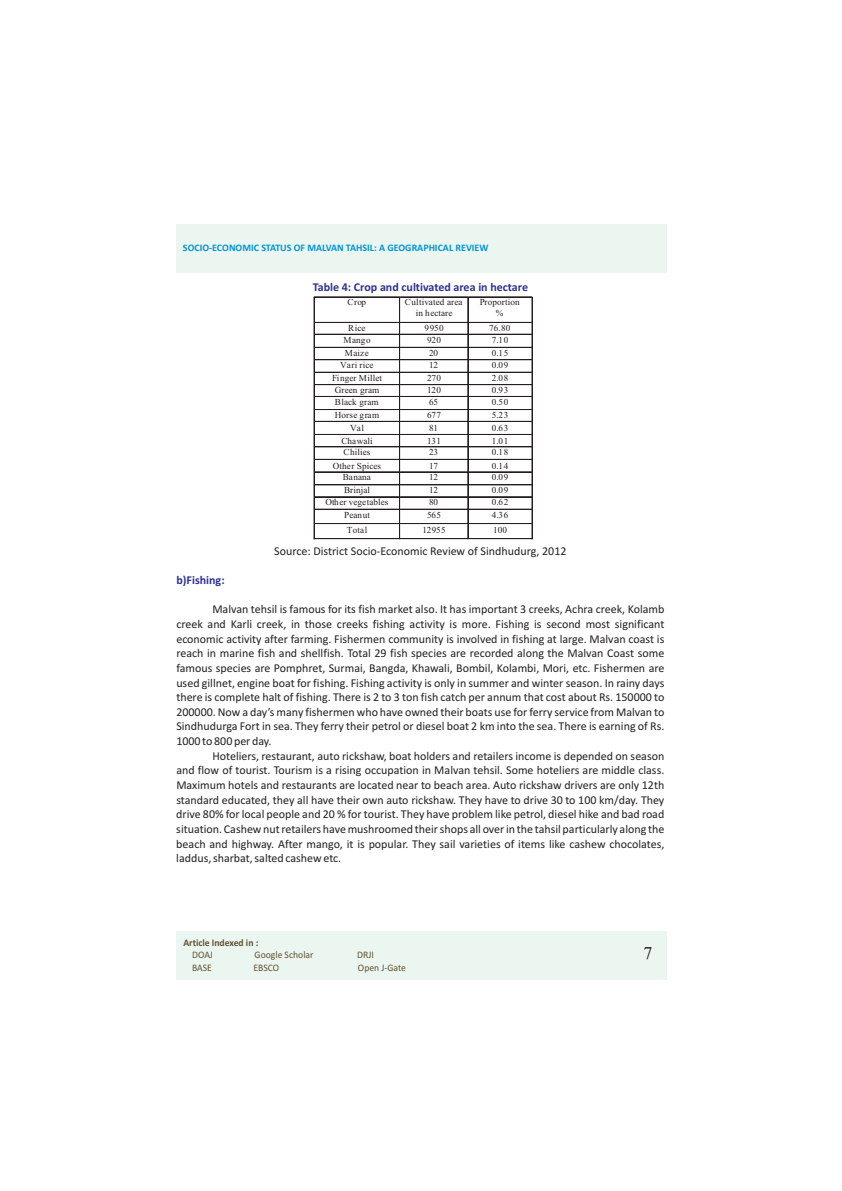
<style>
.page{position:relative;width:842px;height:1191px;background:#fff}
.page>*{position:absolute;margin:0;border:0;box-sizing:border-box;transform-origin:0 0}
.t1{font:18px "Times New Roman";color:#231f20}
.t2{font:12px/14.6px "Calibri";color:#231f20;text-align:justify}
.t3{font:700 12px "Calibri";color:#2e3092}
.t4{font:700 10px "Calibri";color:#0095d9}
.t5{font:10px "Calibri";color:#605230}
.t6{font:700 10px "Calibri";color:#605230}
.t7{font:9.2px/10.5px "Times New Roman";letter-spacing:.015em;color:#231f20;text-align:center}
</style>
<div class="page">
<div style="left:176px;top:931px;width:491px;height:48px;background:#ecf6f1"></div>
<div style="left:176px;top:224px;width:491px;height:48px;background:#ecf6f1"></div>
<hr style="left:314px;top:297px;width:86px;height:1px;background:#231f20">
<hr style="left:400px;top:297px;width:68px;height:1px;background:#231f20">
<hr style="left:468px;top:297px;width:64px;height:1px;background:#231f20">
<hr style="left:314px;top:322px;width:86px;height:1px;background:#231f20">
<hr style="left:400px;top:322px;width:68px;height:1px;background:#231f20">
<hr style="left:468px;top:322px;width:64px;height:1px;background:#231f20">
<hr style="left:314px;top:334px;width:86px;height:1px;background:#231f20">
<hr style="left:400px;top:334px;width:68px;height:1px;background:#231f20">
<hr style="left:468px;top:334px;width:64px;height:1px;background:#231f20">
<hr style="left:314px;top:347px;width:86px;height:1px;background:#231f20">
<hr style="left:400px;top:347px;width:68px;height:1px;background:#231f20">
<hr style="left:468px;top:347px;width:64px;height:1px;background:#231f20">
<hr style="left:314px;top:359px;width:86px;height:1px;background:#231f20">
<hr style="left:400px;top:359px;width:68px;height:1px;background:#231f20">
<hr style="left:468px;top:359px;width:64px;height:1px;background:#231f20">
<hr style="left:314px;top:372px;width:86px;height:1px;background:#231f20">
<hr style="left:400px;top:372px;width:68px;height:1px;background:#231f20">
<hr style="left:468px;top:372px;width:64px;height:1px;background:#231f20">
<hr style="left:314px;top:384px;width:86px;height:1px;background:#231f20">
<hr style="left:400px;top:384px;width:68px;height:1px;background:#231f20">
<hr style="left:468px;top:384px;width:64px;height:1px;background:#231f20">
<hr style="left:314px;top:396px;width:86px;height:1px;background:#231f20">
<hr style="left:400px;top:396px;width:68px;height:1px;background:#231f20">
<hr style="left:468px;top:396px;width:64px;height:1px;background:#231f20">
<hr style="left:314px;top:409px;width:86px;height:1px;background:#231f20">
<hr style="left:400px;top:409px;width:68px;height:1px;background:#231f20">
<hr style="left:468px;top:409px;width:64px;height:1px;background:#231f20">
<hr style="left:314px;top:421px;width:86px;height:1px;background:#231f20">
<hr style="left:400px;top:421px;width:68px;height:1px;background:#231f20">
<hr style="left:468px;top:421px;width:64px;height:1px;background:#231f20">
<hr style="left:314px;top:434px;width:86px;height:1px;background:#231f20">
<hr style="left:400px;top:434px;width:68px;height:1px;background:#231f20">
<hr style="left:468px;top:434px;width:64px;height:1px;background:#231f20">
<hr style="left:314px;top:447px;width:86px;height:1px;background:#231f20">
<hr style="left:400px;top:447px;width:68px;height:1px;background:#231f20">
<hr style="left:468px;top:447px;width:64px;height:1px;background:#231f20">
<hr style="left:314px;top:459px;width:86px;height:1px;background:#231f20">
<hr style="left:400px;top:459px;width:68px;height:1px;background:#231f20">
<hr style="left:468px;top:459px;width:64px;height:1px;background:#231f20">
<hr style="left:314px;top:472px;width:86px;height:1px;background:#231f20">
<hr style="left:314px;top:471px;width:86px;height:1px;background:#231f20">
<hr style="left:400px;top:472px;width:68px;height:1px;background:#231f20">
<hr style="left:400px;top:471px;width:68px;height:1px;background:#231f20">
<hr style="left:468px;top:472px;width:64px;height:1px;background:#231f20">
<hr style="left:468px;top:471px;width:64px;height:1px;background:#231f20">
<hr style="left:314px;top:485px;width:86px;height:1px;background:#231f20">
<hr style="left:400px;top:485px;width:68px;height:1px;background:#231f20">
<hr style="left:468px;top:485px;width:64px;height:1px;background:#231f20">
<hr style="left:314px;top:497px;width:86px;height:1px;background:#231f20">
<hr style="left:314px;top:496px;width:86px;height:1px;background:#231f20">
<hr style="left:400px;top:497px;width:68px;height:1px;background:#231f20">
<hr style="left:400px;top:496px;width:68px;height:1px;background:#231f20">
<hr style="left:468px;top:497px;width:64px;height:1px;background:#231f20">
<hr style="left:468px;top:496px;width:64px;height:1px;background:#231f20">
<hr style="left:314px;top:509px;width:86px;height:1px;background:#231f20">
<hr style="left:400px;top:509px;width:68px;height:1px;background:#231f20">
<hr style="left:468px;top:509px;width:64px;height:1px;background:#231f20">
<hr style="left:314px;top:523px;width:86px;height:1px;background:#231f20">
<hr style="left:400px;top:523px;width:68px;height:1px;background:#231f20">
<hr style="left:468px;top:523px;width:64px;height:1px;background:#231f20">
<svg style="left:314px;top:298px;width:1px;height:240px"></svg>
<hr style="left:314px;top:538px;width:86px;height:1px;background:#231f20">
<svg style="left:399px;top:298px;width:2px;height:240px"></svg>
<hr style="left:400px;top:538px;width:68px;height:1px;background:#231f20">
<svg style="left:468px;top:298px;width:1px;height:240px"></svg>
<hr style="left:468px;top:538px;width:64px;height:1px;background:#231f20">
<svg style="left:532px;top:297px;width:1px;height:242px"></svg>
<p class="t4" style="left:183px;top:244px;width:307px">SOCIO-ECONOMIC STATUS OF MALVAN TAHSIL: A GEOGRAPHICAL REVIEW</p>
<p class="t3" style="left:313px;top:282px;width:217px">Table 4: Crop and cultivated area in hectare</p>
<p class="t7" style="left:347px;top:298px;width:20px">Crop</p>
<p class="t7" style="left:405px;top:298px;width:59px">Cultivated area in hectare</p>
<p class="t7" style="left:480px;top:298px;width:41px">Proportion %</p>
<p class="t7" style="left:348px;top:323px;width:19px">Rice</p>
<p class="t7" style="left:424px;top:323px;width:21px">9950</p>
<p class="t7" style="left:489px;top:323px;width:23px">76.80</p>
<p class="t7" style="left:343px;top:335px;width:29px">Mango</p>
<p class="t7" style="left:427px;top:335px;width:15px">920</p>
<p class="t7" style="left:492px;top:335px;width:18px">7.10</p>
<p class="t7" style="left:345px;top:348px;width:26px">Maize</p>
<p class="t7" style="left:429px;top:348px;width:11px">20</p>
<p class="t7" style="left:492px;top:348px;width:18px">0.15</p>
<p class="t7" style="left:340px;top:361px;width:35px">Vari rice</p>
<p class="t7" style="left:429px;top:361px;width:11px">12</p>
<p class="t7" style="left:492px;top:361px;width:18px">0.09</p>
<p class="t7" style="left:332px;top:373px;width:52px">Finger Millet</p>
<p class="t7" style="left:427px;top:373px;width:15px">270</p>
<p class="t7" style="left:492px;top:373px;width:18px">2.08</p>
<p class="t7" style="left:335px;top:386px;width:46px">Green gram</p>
<p class="t7" style="left:427px;top:386px;width:15px">120</p>
<p class="t7" style="left:492px;top:386px;width:18px">0.93</p>
<p class="t7" style="left:335px;top:397px;width:45px">Black gram</p>
<p class="t7" style="left:429px;top:397px;width:11px">65</p>
<p class="t7" style="left:492px;top:397px;width:18px">0.50</p>
<p class="t7" style="left:335px;top:410px;width:46px">Horse gram</p>
<p class="t7" style="left:427px;top:410px;width:15px">677</p>
<p class="t7" style="left:492px;top:410px;width:18px">5.23</p>
<p class="t7" style="left:350px;top:423px;width:15px">Val</p>
<p class="t7" style="left:429px;top:423px;width:11px">81</p>
<p class="t7" style="left:492px;top:423px;width:18px">0.63</p>
<p class="t7" style="left:341px;top:436px;width:33px">Chawali</p>
<p class="t7" style="left:427px;top:436px;width:15px">131</p>
<p class="t7" style="left:492px;top:436px;width:18px">1.01</p>
<p class="t7" style="left:343px;top:448px;width:29px">Chilies</p>
<p class="t7" style="left:429px;top:448px;width:11px">23</p>
<p class="t7" style="left:492px;top:448px;width:18px">0.18</p>
<p class="t7" style="left:333px;top:461px;width:50px">Other Spices</p>
<p class="t7" style="left:429px;top:461px;width:11px">17</p>
<p class="t7" style="left:492px;top:461px;width:18px">0.14</p>
<p class="t7" style="left:343px;top:473px;width:30px">Banana</p>
<p class="t7" style="left:429px;top:473px;width:11px">12</p>
<p class="t7" style="left:492px;top:473px;width:18px">0.09</p>
<p class="t7" style="left:344px;top:486px;width:28px">Brinjal</p>
<p class="t7" style="left:429px;top:486px;width:11px">12</p>
<p class="t7" style="left:492px;top:486px;width:18px">0.09</p>
<p class="t7" style="left:325px;top:498px;width:65px">Other vegetables</p>
<p class="t7" style="left:429px;top:498px;width:11px">80</p>
<p class="t7" style="left:492px;top:498px;width:18px">0.62</p>
<p class="t7" style="left:344px;top:510px;width:27px">Peanut</p>
<p class="t7" style="left:427px;top:510px;width:15px">565</p>
<p class="t7" style="left:492px;top:510px;width:18px">4.36</p>
<p class="t7" style="left:347px;top:525px;width:22px">Total</p>
<p class="t7" style="left:422px;top:525px;width:25px">12955</p>
<p class="t7" style="left:493px;top:525px;width:15px">100</p>
<p class="t3" style="left:176px;top:575px;width:50px">b)Fishing:</p>
<p class="t2" style="left:274px;top:544px;width:294px">Source: District Socio-Economic Review of Sindhudurg, 2012</p>
<p class="t2" style="left:176px;top:603px;width:490px;text-indent:36px">Malvan tehsil is famous for its fish market also. It has important 3 creeks, Achra creek, Kolamb creek and Karli creek, in those creeks fishing activity is more. Fishing is second most significant economic activity after farming. Fishermen community is involved in fishing at large. Malvan coast is reach in marine fish and shellfish. Total 29 fish species are recorded along the Malvan Coast some famous species are Pomphret, Surmai, Bangda, Khawali, Bombil, Kolambi, Mori, etc. Fishermen are used gillnet, engine boat for fishing. Fishing activity is only in summer and winter season. In rainy days there is complete halt of fishing. There is 2 to 3 ton fish catch per annum that cost about Rs. 150000 to 200000. Now a day’s many fishermen who have owned their boats use for ferry service from Malvan to Sindhudurga Fort in sea. They ferry their petrol or diesel boat 2 km into the sea. There is earning of Rs.<br>1000 to 800 per day.</p>
<p class="t2" style="left:176px;top:749px;width:490px;text-indent:36px">Hoteliers, restaurant, auto rickshaw, boat holders and retailers income is depended on season and flow of tourist. Tourism is a rising occupation in Malvan tehsil. Some hoteliers are middle class.<br>Maximum hotels and restaurants are located near to beach area. Auto rickshaw drivers are only 12th standard educated, they all have their own auto rickshaw. They have to drive 30 to 100 km/day. They drive 80% for local people and 20 % for tourist. They have problem like petrol, diesel hike and bad road situation. Cashew nut retailers have mushroomed their shops all over in the tahsil particularly along the beach and highway. After mango, it is popular. They sail varieties of items like cashew chocolates, laddus, sharbat, salted cashew etc.</p>
<p class="t6" style="left:183px;top:938px;width:76px">Article Indexed in :</p>
<p class="t5" style="left:192px;top:951px;width:22px">DOAJ</p>
<p class="t5" style="left:255px;top:951px;width:60px">Google Scholar</p>
<p class="t5" style="left:357px;top:951px;width:18px">DRJI</p>
<p class="t5" style="left:192px;top:963px;width:21px">BASE</p>
<p class="t5" style="left:253px;top:963px;width:27px">EBSCO</p>
<p class="t5" style="left:358px;top:963px;width:50px">Open J-Gate</p>
<h1 class="t1" style="left:644px;top:946px;width:10px">7</h1>
</div>
